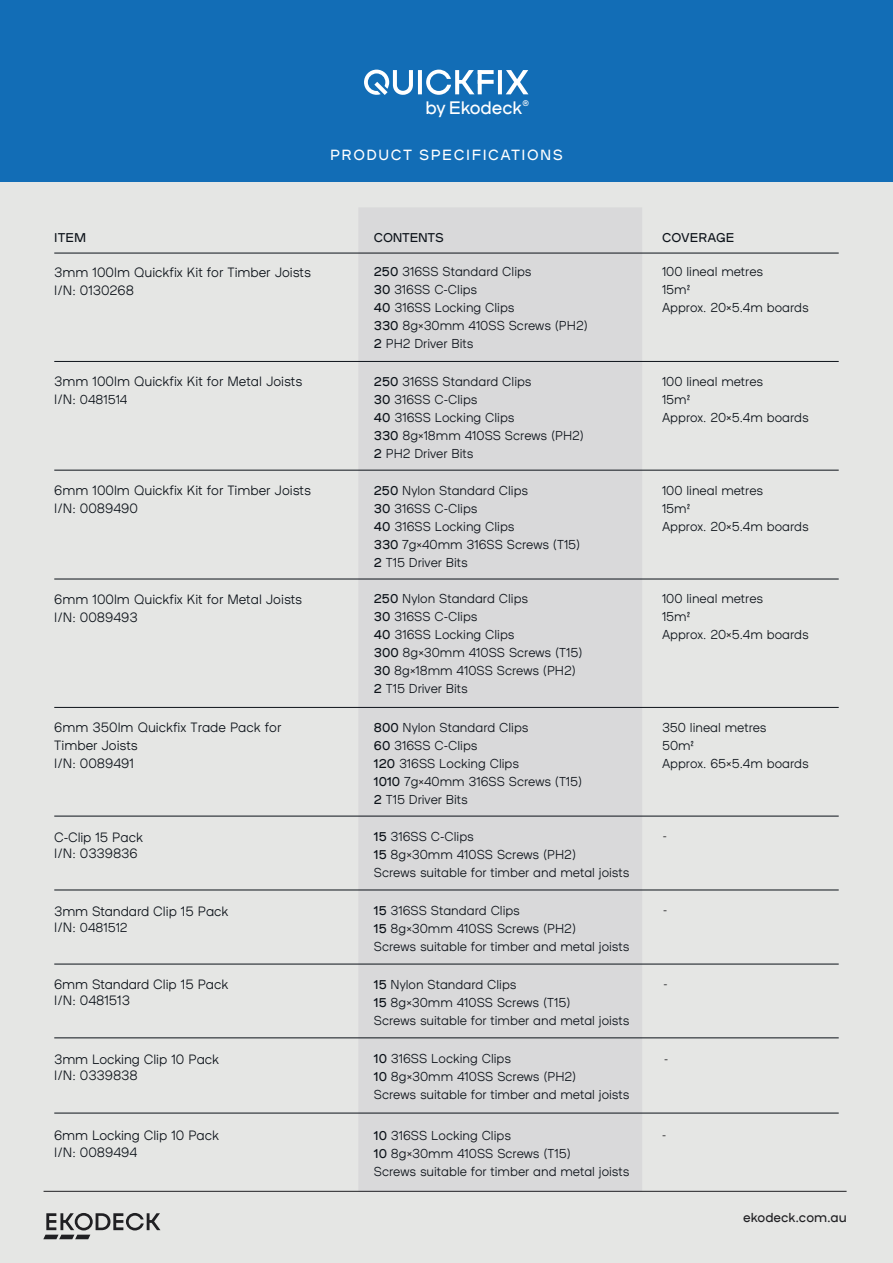
<style>
.page{position:relative;width:893px;height:1263px;background:#e5e6e4}
.page>*{position:absolute;margin:0;border:0;box-sizing:border-box;transform-origin:0 0}
.t1{font:18.3px "Plaax 6 Ney 36 Regular";letter-spacing:-.01em;color:#fff}
.t2{font:15px "Plaax 6 Ney 36 Regular";letter-spacing:.1em;color:#fff}
.t3{font:13.5px/18px "Plaax 6 Ney 26 Light";color:#0c1219}
.t4{font:13.2px "Plaax 6 Ney 36 Regular";color:#202023}
.t5{font:12.9px/18px "Plaax 6 Ney 26 Light";color:#0c1219}
.t6{font:12.9px "Plaax 6 Ney 36 Regular";letter-spacing:-.01em;color:#0c1219}
.t7{font:12px "Plaax 6 Ney 26 Light";color:#202023}
.t8{font:8.25px "Plaax 6 Ney 36 Regular";color:#fff}
.s1{font-family:"Plaax 6 Ney 36 Regular"}
.s2{color:#202023}
.s3{font-size:13.5px}
</style>
<div class="page">
<div style="left:358px;top:208px;width:284px;height:983px;background:#d9d9da"></div>
<svg style="left:43px;top:1213px;width:117px;height:26px"></svg>
<div style="left:0;top:0;width:893px;height:181px;background:#126db6"></div>
<hr style="left:44px;top:1191px;width:803px;height:1px;background:#202023">
<svg style="left:426px;top:70px;width:48px;height:25px"></svg>
<svg style="left:506px;top:70px;width:22px;height:24px"></svg>
<svg style="left:418px;top:70px;width:4px;height:24px"></svg>
<svg style="left:498px;top:70px;width:4px;height:24px"></svg>
<svg style="left:478px;top:74px;width:4px;height:20px"></svg>
<svg style="left:478px;top:70px;width:16px;height:4px"></svg>
<svg style="left:478px;top:80px;width:16px;height:4px"></svg>
<svg style="left:364px;top:70px;width:49px;height:25px"></svg>
<hr style="left:54px;top:253px;width:785px;height:1px;background:#0c1219">
<hr style="left:54px;top:361px;width:785px;height:1px;background:#0c1219">
<hr style="left:54px;top:470px;width:785px;height:1px;background:#0c1219">
<hr style="left:54px;top:579px;width:785px;height:1px;background:#0c1219">
<hr style="left:54px;top:707px;width:785px;height:1px;background:#0c1219">
<hr style="left:54px;top:816px;width:785px;height:1px;background:#0c1219">
<hr style="left:54px;top:890px;width:785px;height:1px;background:#0c1219">
<hr style="left:54px;top:964px;width:785px;height:1px;background:#0c1219">
<hr style="left:54px;top:1037px;width:785px;height:1px;background:#0c1219">
<hr style="left:54px;top:1113px;width:785px;height:1px;background:#0c1219">
<h1 class="t1" style="left:425px;top:95px;width:98px">by Ekodeck</h1>
<p class="t8" style="left:522px;top:98px;width:8px">®</p>
<p class="t2" style="left:330px;top:145px;width:234px">PRODUCT SPECIFICATIONS</p>
<p class="t6" style="left:54px;top:229px;width:33px">ITEM</p>
<p class="t6" style="left:374px;top:229px;width:71px">CONTENTS</p>
<p class="t6" style="left:662px;top:229px;width:74px">COVERAGE</p>
<p class="t3" style="left:54px;top:263px;width:258px">3mm 100lm Quickfix Kit for Timber Joists<br>I/N: 0130268</p>
<p class="t5" style="left:374px;top:262px;width:215px"><span class="s1">250</span> 316SS Standard Clips<br><span class="s1">30</span> 316SS C-Clips<br><span class="s1">40</span> 316SS Locking Clips<br><span class="s1">330</span> 8g<span class="s2">×</span>30mm 410SS Screws (PH2)<br><span class="s1">2</span> PH2 Driver Bits</p>
<p class="t5" style="left:662px;top:262px;width:148px">100 lineal metres<br>15m²<br>Approx. 20<span class="s2">×</span>5.4m boards</p>
<p class="t3" style="left:54px;top:372px;width:249px">3mm 100lm Quickfix Kit for Metal Joists</p>
<p class="t5" style="left:54px;top:390px;width:75px"><span class="s3">I/N:</span> 0481514</p>
<p class="t5" style="left:374px;top:372px;width:212px"><span class="s1">250</span> 316SS Standard Clips<br><span class="s1">30</span> 316SS C-Clips<br><span class="s1">40</span> 316SS Locking Clips<br><span class="s1">330</span> 8g<span class="s2">×</span>18mm 410SS Screws (PH2)<br><span class="s1">2</span> PH2 Driver Bits</p>
<p class="t5" style="left:662px;top:372px;width:148px">100 lineal metres<br>15m²<br>Approx. 20<span class="s2">×</span>5.4m boards</p>
<p class="t3" style="left:54px;top:481px;width:258px">6mm 100lm Quickfix Kit for Timber Joists<br>I/N: 0089490</p>
<p class="t5" style="left:374px;top:481px;width:208px"><span class="s1">250</span> Nylon Standard Clips<br><span class="s1">30</span> 316SS C-Clips<br><span class="s1">40</span> 316SS Locking Clips<br><span class="s1">330</span> 7g<span class="s2">×</span>40mm 316SS Screws (T15)<br><span class="s1">2</span> T15 Driver Bits</p>
<p class="t5" style="left:662px;top:481px;width:148px">100 lineal metres<br>15m²<br>Approx. 20<span class="s2">×</span>5.4m boards</p>
<p class="t3" style="left:54px;top:590px;width:249px">6mm 100lm Quickfix Kit for Metal Joists<br>I/N: 0089493</p>
<p class="t5" style="left:374px;top:589px;width:210px"><span class="s1">250</span> Nylon Standard Clips<br><span class="s1">30</span> 316SS C-Clips<br><span class="s1">40</span> 316SS Locking Clips<br><span class="s1">300</span> 8g<span class="s2">×</span>30mm 410SS Screws (T15)<br><span class="s1">30</span> 8g<span class="s2">×</span>18mm 410SS Screws (PH2)<br><span class="s1">2</span> T15 Driver Bits</p>
<p class="t5" style="left:662px;top:589px;width:148px">100 lineal metres<br>15m²<br>Approx. 20<span class="s2">×</span>5.4m boards</p>
<p class="t3" style="left:54px;top:718px;width:229px">6mm 350lm Quickfix Trade Pack for<br>Timber Joists<br>I/N: 0089491</p>
<p class="t5" style="left:374px;top:718px;width:210px"><span class="s1">800</span> Nylon Standard Clips<br><span class="s1">60</span> 316SS C-Clips<br><span class="s1">120</span> 316SS Locking Clips<br><span class="s1">1010</span> 7g<span class="s2">×</span>40mm 316SS Screws (T15)<br><span class="s1">2</span> T15 Driver Bits</p>
<p class="t5" style="left:662px;top:718px;width:148px">350 lineal metres<br>50m²<br>Approx. 65<span class="s2">×</span>5.4m boards</p>
<p class="t3" style="left:54px;top:828px;width:90px;line-height:16.2px">C-Clip 15 Pack<br>I/N: 0339836</p>
<p class="t5" style="left:374px;top:827px;width:257px"><span class="s1">15</span> 316SS C-Clips<br><span class="s1">15</span> 8g<span class="s2">×</span>30mm 410SS Screws (PH2)<br>Screws suitable for timber and metal joists</p>
<p class="t3" style="left:54px;top:901px;width:176px">3mm Standard Clip 15 Pack</p>
<p class="t5" style="left:54px;top:918px;width:75px"><span class="s3">I/N:</span> 0481512</p>
<p class="t7" style="left:663px;top:828px;width:6px">-</p>
<p class="t5" style="left:374px;top:901px;width:257px"><span class="s1">15</span> 316SS Standard Clips<br><span class="s1">15</span> 8g<span class="s2">×</span>30mm 410SS Screws (PH2)<br>Screws suitable for timber and metal joists</p>
<p class="t7" style="left:663px;top:902px;width:6px">-</p>
<p class="t3" style="left:54px;top:976px;width:176px;line-height:16.2px">6mm Standard Clip 15 Pack<br>I/N: 0481513</p>
<p class="t5" style="left:374px;top:974px;width:257px"><span class="s1">15</span> Nylon Standard Clips<br><span class="s1">15</span> 8g<span class="s2">×</span>30mm 410SS Screws (T15)<br>Screws suitable for timber and metal joists</p>
<p class="t3" style="left:54px;top:1050px;width:166px;line-height:16.2px">3mm Locking Clip 10 Pack<br>I/N: 0339838</p>
<p class="t5" style="left:374px;top:1049px;width:257px"><span class="s1">10</span> 316SS Locking Clips<br><span class="s1">10</span> 8g<span class="s2">×</span>30mm 410SS Screws (PH2)<br>Screws suitable for timber and metal joists</p>
<p class="t3" style="left:54px;top:1127px;width:166px;line-height:16.2px">6mm Locking Clip 10 Pack<br>I/N: 0089494</p>
<p class="t5" style="left:374px;top:1126px;width:257px"><span class="s1">10</span> 316SS Locking Clips<br><span class="s1">10</span> 8g<span class="s2">×</span>30mm 410SS Screws (T15)<br>Screws suitable for timber and metal joists</p>
<p class="t7" style="left:664px;top:976px;width:6px">-</p>
<p class="t7" style="left:664px;top:1051px;width:6px">-</p>
<p class="t7" style="left:662px;top:1127px;width:6px">-</p>
<p class="t4" style="left:743px;top:1209px;width:105px">ekodeck.com.au</p>
</div>
